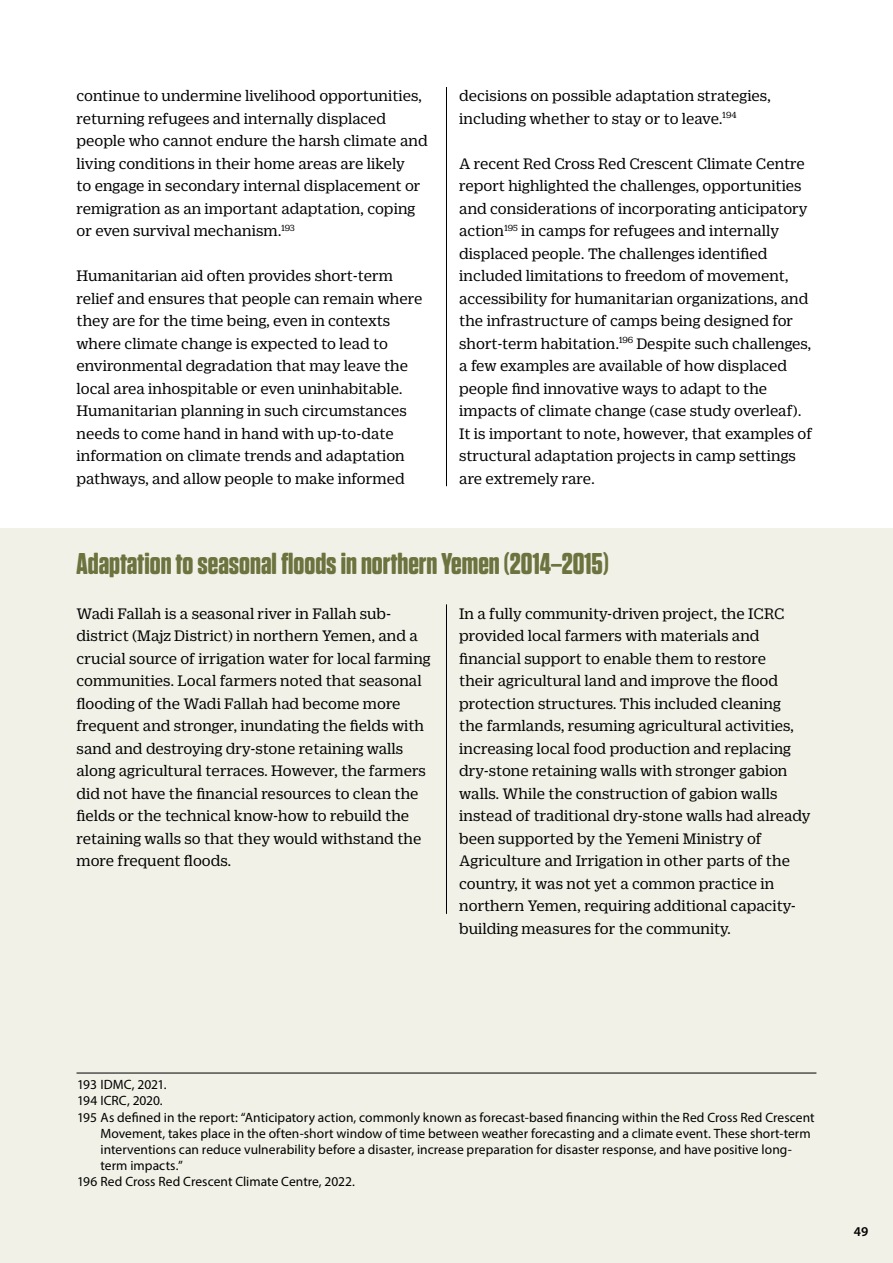
<style>
.page{position:relative;width:893px;height:1263px;background:#fff}
.page>*{position:absolute;margin:0;border:0;box-sizing:border-box;transform-origin:0 0}
.H3_Mellomtittel_Jung{font:700 30px "Tungsten Rounded";color:#6c733e}
.brødtekst_Duplicate{font:16.5px/22.5px "Duplicate Ionic";color:#000}
.Fotnote_ENG{font:13.5px/16.2px "Myriad Pro";letter-spacing:.005em;color:#000}
.t1{font:600 13.5px "Myriad Pro";color:#000}
</style>
<div class="page">
<div style="left:0;top:529px;width:893px;height:734px;background:#f1f1e7"></div>
<hr style="left:77px;top:1073px;width:739px;height:1px;background:#000">
<hr style="left:446px;top:605px;width:1px;height:309px;background:#000">
<hr style="left:446px;top:87px;width:1px;height:399px;background:#000">
<p class="brødtekst_Duplicate" style="left:77px;top:83px;width:353px">continue to undermine livelihood opportunities, returning refugees and internally displaced people who cannot endure the harsh climate and living conditions in their home areas are likely<br>to engage in secondary internal displacement or remigration as an important adaptation, coping or even survival mechanism.<sup>193</sup></p>
<p class="brødtekst_Duplicate" style="left:77px;top:263px;width:347px">Humanitarian aid often provides short-term relief and ensures that people can remain where they are for the time being, even in contexts where climate change is expected to lead to environmental degradation that may leave the local area inhospitable or even uninhabitable.<br>Humanitarian planning in such circumstances needs to come hand in hand with up-to-date information on climate trends and adaptation pathways, and allow people to make informed</p>
<p class="brødtekst_Duplicate" style="left:459px;top:83px;width:313px">decisions on possible adaptation strategies, including whether to stay or to leave.<sup>194</sup></p>
<p class="brødtekst_Duplicate" style="left:459px;top:151px;width:354px">A recent Red Cross Red Crescent Climate Centre report highlighted the challenges, opportunities and considerations of incorporating anticipatory action<sup>195</sup> in camps for refugees and internally displaced people. The challenges identified included limitations to freedom of movement, accessibility for humanitarian organizations, and the infrastructure of camps being designed for short-term habitation.<sup>196</sup> Despite such challenges, a few examples are available of how displaced people find innovative ways to adapt to the impacts of climate change (case study overleaf).<br>It is important to note, however, that examples of structural adaptation projects in camp settings are extremely rare.</p>
<h3 class="H3_Mellomtittel_Jung" style="left:77px;top:547px;width:534px">Adaptation to seasonal floods in northern Yemen (2014–2015)</h3>
<p class="brødtekst_Duplicate" style="left:77px;top:601px;width:356px">Wadi Fallah is a seasonal river in Fallah sub&shy;district (Majz District) in northern Yemen, and a crucial source of irrigation water for local farming communities. Local farmers noted that seasonal flooding of the Wadi Fallah had become more frequent and stronger, inundating the fields with sand and destroying dry-stone retaining walls along agricultural terraces. However, the farmers did not have the financial resources to clean the fields or the technical know-how to rebuild the retaining walls so that they would withstand the more frequent floods.</p>
<p class="brødtekst_Duplicate" style="left:459px;top:601px;width:353px">In a fully community-driven project, the ICRC provided local farmers with materials and financial support to enable them to restore<br>their agricultural land and improve the flood protection structures. This included cleaning<br>the farmlands, resuming agricultural activities, increasing local food production and replacing dry-stone retaining walls with stronger gabion walls. While the construction of gabion walls instead of traditional dry-stone walls had already been supported by the Yemeni Ministry of Agriculture and Irrigation in other parts of the country, it was not yet a common practice in northern Yemen, requiring additional capacity&shy;building measures for the community.</p>
<p class="Fotnote_ENG" style="left:77px;top:1076px;width:91px">193 IDMC, 2021.</p>
<p class="Fotnote_ENG" style="left:77px;top:1092px;width:87px">194 ICRC, 2020.</p>
<p class="Fotnote_ENG" style="left:101px;top:1109px;width:715px;text-indent:-23px">195 As defined in the report: “Anticipatory action, commonly known as forecast-based financing within the Red Cross Red Crescent Movement, takes place in the often-short window of time between weather forecasting and a climate event. These short-term interventions can reduce vulnerability before a disaster, increase preparation for disaster response, and have positive long&shy;term impacts.”</p>
<p class="Fotnote_ENG" style="left:77px;top:1173px;width:279px">196 Red Cross Red Crescent Climate Centre, 2022.</p>
<p class="t1" style="left:854px;top:1223px;width:16px">49</p>
</div>
